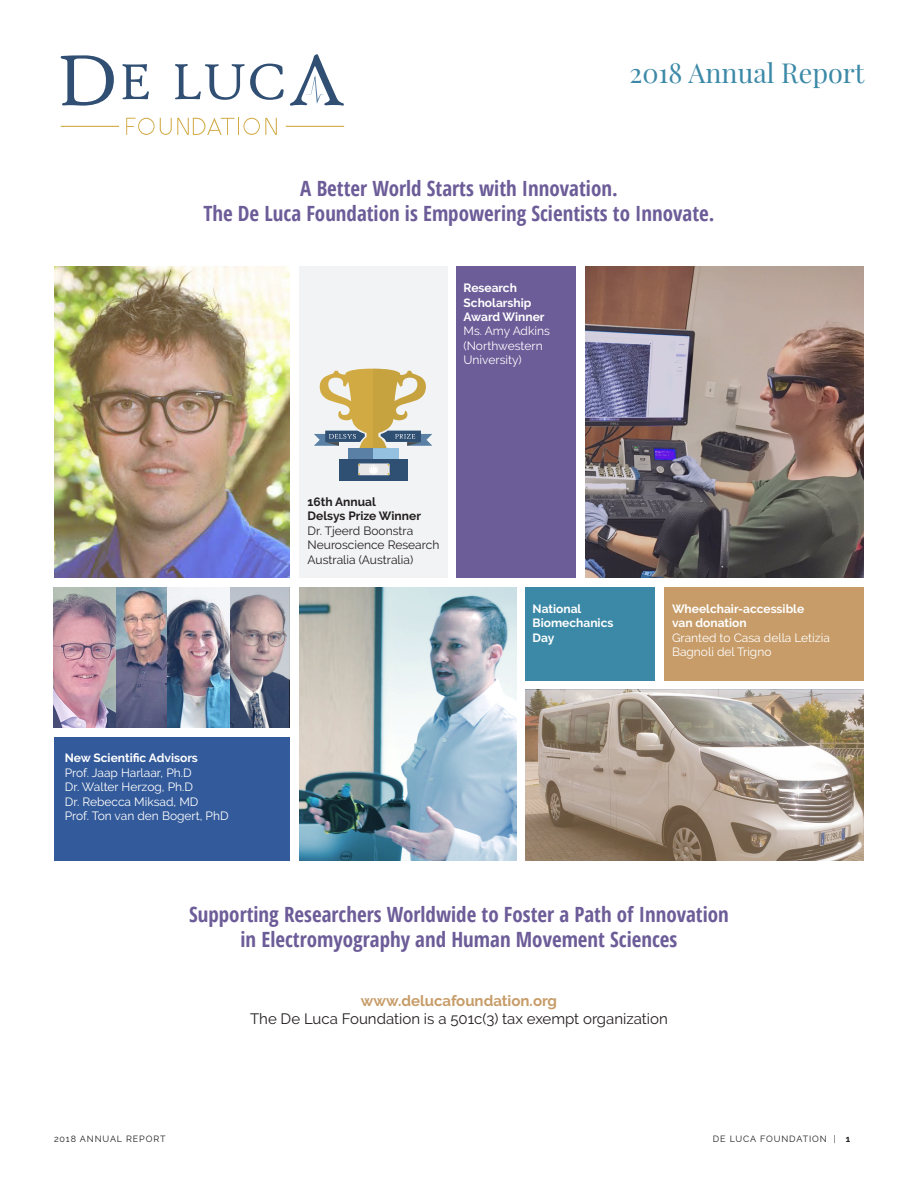
<style>
.page{position:relative;width:918px;height:1188px;background:#fff}
.page>*{position:absolute;margin:0;border:0;box-sizing:border-box;transform-origin:0 0}
.t1{font:27px "Playfair Display";color:#3c89a7}
.t2{font:700 condensed 21px "Open Sans";color:#6c5c98}
.Body{font:15px "Raleway";color:#231f20}
.Body-2{font:700 15px "Raleway";color:#c79c68}
.Body-3{font:12px/14.4px "Raleway";color:#fff}
.Body-4{font:700 12px/14.4px "Raleway";color:#fff}
.Body-5{font:12px/14.4px "Raleway";color:#231f20}
.Body-6{font:700 12px "Raleway";color:#231f20}
.Body-7{font:9px "Raleway";letter-spacing:.1em;color:#231f20}
.s1{font-weight:700}
</style>
<div class="page">
<img style="left:299px;top:587px;width:217px;height:274px">
<hr style="left:61px;top:126px;width:58px;height:1px;background:#d1a943">
<hr style="left:286px;top:126px;width:58px;height:1px;background:#d1a943">
<svg style="left:61px;top:55px;width:53px;height:51px"></svg>
<svg style="left:122px;top:64px;width:27px;height:35px"></svg>
<svg style="left:175px;top:64px;width:109px;height:36px"></svg>
<svg style="left:290px;top:54px;width:54px;height:52px"></svg>
<svg style="left:126px;top:118px;width:151px;height:17px"></svg>
<div style="left:299px;top:267px;width:148px;height:311px;background:#f2f3f4"></div>
<div style="left:456px;top:267px;width:120px;height:311px;background:#6c5c98"></div>
<div style="left:526px;top:587px;width:129px;height:94px;background:#3c89a7"></div>
<div style="left:665px;top:587px;width:199px;height:93px;background:#c79c68"></div>
<div style="left:54px;top:737px;width:236px;height:124px;background:#335a9a"></div>
<div style="left:348px;top:449px;width:51px;height:10px;background:#5a81a5"></div>
<div style="left:373px;top:449px;width:26px;height:10px;background:#95c1e0"></div>
<div style="left:339px;top:459px;width:68px;height:21px;background:#2f4f73"></div>
<div style="left:358px;top:463px;width:32px;height:12px;background:#e6e7e6"></div>
<svg style="left:369px;top:465px;width:9px;height:9px"></svg>
<svg style="left:314px;top:369px;width:118px;height:80px"></svg>
<img style="left:54px;top:267px;width:236px;height:311px">
<img style="left:585px;top:267px;width:279px;height:311px">
<svg style="left:526px;top:690px;width:338px;height:171px;background:#ac9d8f"></svg>
<img style="left:54px;top:587px;width:235px;height:141px">
<h2 class="t1" style="left:629px;top:56px;width:237px">2018 Annual Report</h2>
<h3 class="t2" style="left:300px;top:174px;width:319px">A Better World Starts with Innovation.</h3>
<h3 class="t2" style="left:203px;top:199px;width:513px">The De Luca Foundation is Empowering Scientists to Innovate.</h3>
<p class="Body-4" style="left:65px;top:751px;width:135px">New Scientific Advisors</p>
<p class="Body-3" style="left:65px;top:765px;width:128px">Prof. Jaap Harlaar, Ph.D</p>
<p class="Body-3" style="left:65px;top:780px;width:130px">Dr. Walter Herzog, Ph.D</p>
<p class="Body-3" style="left:65px;top:794px;width:135px">Dr. Rebecca Miksad, MD</p>
<p class="Body-3" style="left:65px;top:808px;width:165px">Prof. Ton van den Bogert, PhD</p>
<p class="Body-4" style="left:464px;top:281px;width:55px">Research</p>
<p class="Body-4" style="left:464px;top:295px;width:83px">Scholarship<br>Award Winner</p>
<p class="Body-3" style="left:464px;top:324px;width:88px">Ms. Amy Adkins</p>
<p class="Body-3" style="left:464px;top:338px;width:81px">(Northwestern<br>University)</p>
<p class="Body-6" style="left:308px;top:495px;width:70px">16th Annual</p>
<p class="Body-6" style="left:308px;top:509px;width:115px">Delsys Prize Winner</p>
<p class="Body-5" style="left:308px;top:523px;width:107px">Dr. Tjeerd Boonstra</p>
<p class="Body-5" style="left:308px;top:538px;width:133px">Neuroscience Research<br>Australia (Australia)</p>
<p class="Body-4" style="left:533px;top:601px;width:50px">National</p>
<p class="Body-4" style="left:533px;top:616px;width:82px">Biomechanics</p>
<p class="Body-4" style="left:533px;top:630px;width:23px">Day</p>
<p class="Body-4" style="left:672px;top:601px;width:134px">Wheelchair-accessible</p>
<p class="Body-4" style="left:672px;top:616px;width:76px">van donation</p>
<p class="Body-3" style="left:672px;top:630px;width:159px">Granted to Casa della Letizia<br>Bagnoli del Trigno</p>
<h3 class="t2" style="left:189px;top:899px;width:541px">Supporting Researchers Worldwide to Foster a Path of Innovation</h3>
<h3 class="t2" style="left:241px;top:925px;width:438px">in Electromyography and Human Movement Sciences</h3>
<p class="Body-2" style="left:361px;top:992px;width:198px">www.delucafoundation.org</p>
<p class="Body" style="left:250px;top:1010px;width:419px">The De Luca Foundation is a 501c(3) tax exempt organization</p>
<p class="Body-7" style="left:54px;top:1134px;width:113px">2018 ANNUAL REPORT</p>
<p class="Body-7" style="left:713px;top:1134px;width:139px">DE LUCA FOUNDATION | <span class="s1">1</span></p>
</div>
